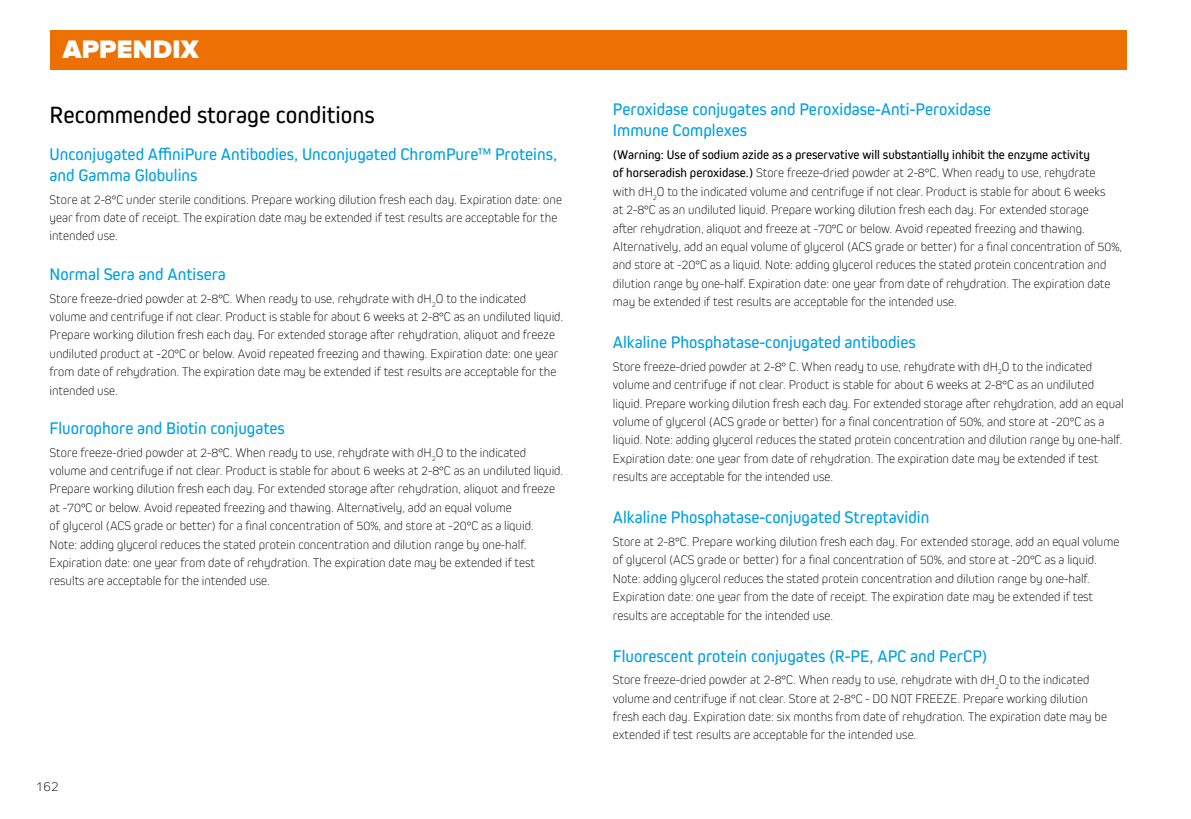
<style>
.page{position:relative;width:1191px;height:819px;background:#fff}
.page>*{position:absolute;margin:0;border:0;box-sizing:border-box;transform-origin:0 0}
.t1{font:900 26.25px "Proxima Nova";letter-spacing:.01em;color:#fff}
.t2{font:24.5px "Kiro";color:#000}
.t3{font:17.5px/21px "Kiro";color:#009fe3}
.t4{font:200 14px "Kiro";color:#000}
.t5{font:200 13.12px/18.4px "Kiro";color:#000}
.s1{font-weight:400}
</style>
<div class="page">
<div style="left:50px;top:30px;width:1076px;height:39px;background:#ed7004"></div>
<h1 class="t1" style="left:63px;top:38px;width:137px">APPENDIX</h1>
<h2 class="t2" style="left:50px;top:101px;width:326px">Recommended storage conditions</h2>
<h3 class="t3" style="left:50px;top:143px;width:509px">Unconjugated AffiniPure Antibodies, Unconjugated ChromPure™ Proteins, and Gamma Globulins</h3>
<p class="t5" style="left:50px;top:190px;width:514px">Store at 2-8°C under sterile conditions. Prepare working dilution fresh each day. Expiration date: one year from date of receipt. The expiration date may be extended if test results are acceptable for the intended use.</p>
<h3 class="t3" style="left:50px;top:263px;width:178px">Normal Sera and Antisera</h3>
<p class="t5" style="left:50px;top:288px;width:515px">Store freeze-dried powder at 2-8°C. When ready to use, rehydrate with dH<sub>2</sub>O to the indicated volume and centrifuge if not clear. Product is stable for about 6 weeks at 2-8°C as an undiluted liquid.<br>Prepare working dilution fresh each day. For extended storage after rehydration, aliquot and freeze undiluted product at -20°C or below. Avoid repeated freezing and thawing. Expiration date: one year from date of rehydration. The expiration date may be extended if test results are acceptable for the intended use.</p>
<h3 class="t3" style="left:50px;top:417px;width:237px">Fluorophore and Biotin conjugates</h3>
<p class="t5" style="left:50px;top:442px;width:515px">Store freeze-dried powder at 2-8°C. When ready to use, rehydrate with dH<sub>2</sub>O to the indicated volume and centrifuge if not clear. Product is stable for about 6 weeks at 2-8°C as an undiluted liquid.<br>Prepare working dilution fresh each day. For extended storage after rehydration, aliquot and freeze at -70°C or below. Avoid repeated freezing and thawing. Alternatively, add an equal volume<br>of glycerol (ACS grade or better) for a final concentration of 50%, and store at -20°C as a liquid.<br>Note: adding glycerol reduces the stated protein concentration and dilution range by one-half.<br>Expiration date: one year from date of rehydration. The expiration date may be extended if test results are acceptable for the intended use.</p>
<p class="t4" style="left:35px;top:777px;width:25px">162</p>
<h3 class="t3" style="left:613px;top:98px;width:380px">Peroxidase conjugates and Peroxidase-Anti-Peroxidase<br>Immune Complexes</h3>
<p class="t5" style="left:613px;top:145px;width:511px"><span class="s1">(Warning: Use of sodium azide as a preservative will substantially inhibit the enzyme activity<br>of horseradish peroxidase.)</span> Store freeze-dried powder at 2-8°C. When ready to use, rehydrate<br>with dH<sub>2</sub>O to the indicated volume and centrifuge if not clear. Product is stable for about 6 weeks<br>at 2-8°C as an undiluted liquid. Prepare working dilution fresh each day. For extended storage<br>after rehydration, aliquot and freeze at -70°C or below. Avoid repeated freezing and thawing.<br>Alternatively, add an equal volume of glycerol (ACS grade or better) for a final concentration of 50%, and store at -20°C as a liquid. Note: adding glycerol reduces the stated protein concentration and dilution range by one-half. Expiration date: one year from date of rehydration. The expiration date may be extended if test results are acceptable for the intended use.</p>
<h3 class="t3" style="left:613px;top:331px;width:304px">Alkaline Phosphatase-conjugated antibodies</h3>
<p class="t5" style="left:613px;top:357px;width:512px">Store freeze-dried powder at 2-8° C. When ready to use, rehydrate with dH<sub>2</sub>O to the indicated volume and centrifuge if not clear. Product is stable for about 6 weeks at 2-8°C as an undiluted liquid. Prepare working dilution fresh each day. For extended storage after rehydration, add an equal volume of glycerol (ACS grade or better) for a final concentration of 50%, and store at -20°C as a liquid. Note: adding glycerol reduces the stated protein concentration and dilution range by one-half.<br>Expiration date: one year from date of rehydration. The expiration date may be extended if test results are acceptable for the intended use.</p>
<h3 class="t3" style="left:613px;top:506px;width:318px">Alkaline Phosphatase-conjugated Streptavidin</h3>
<p class="t5" style="left:613px;top:532px;width:508px">Store at 2-8°C. Prepare working dilution fresh each day. For extended storage, add an equal volume of glycerol (ACS grade or better) for a final concentration of 50%, and store at -20°C as a liquid.<br>Note: adding glycerol reduces the stated protein concentration and dilution range by one-half.<br>Expiration date: one year from the date of receipt. The expiration date may be extended if test results are acceptable for the intended use.</p>
<h3 class="t3" style="left:613px;top:644px;width:376px">Fluorescent protein conjugates (R-PE, APC and PerCP)</h3>
<p class="t5" style="left:613px;top:670px;width:495px">Store freeze-dried powder at 2-8°C. When ready to use, rehydrate with dH<sub>2</sub>O to the indicated volume and centrifuge if not clear. Store at 2-8°C - DO NOT FREEZE. Prepare working dilution fresh each day. Expiration date: six months from date of rehydration. The expiration date may be extended if test results are acceptable for the intended use.</p>
</div>
